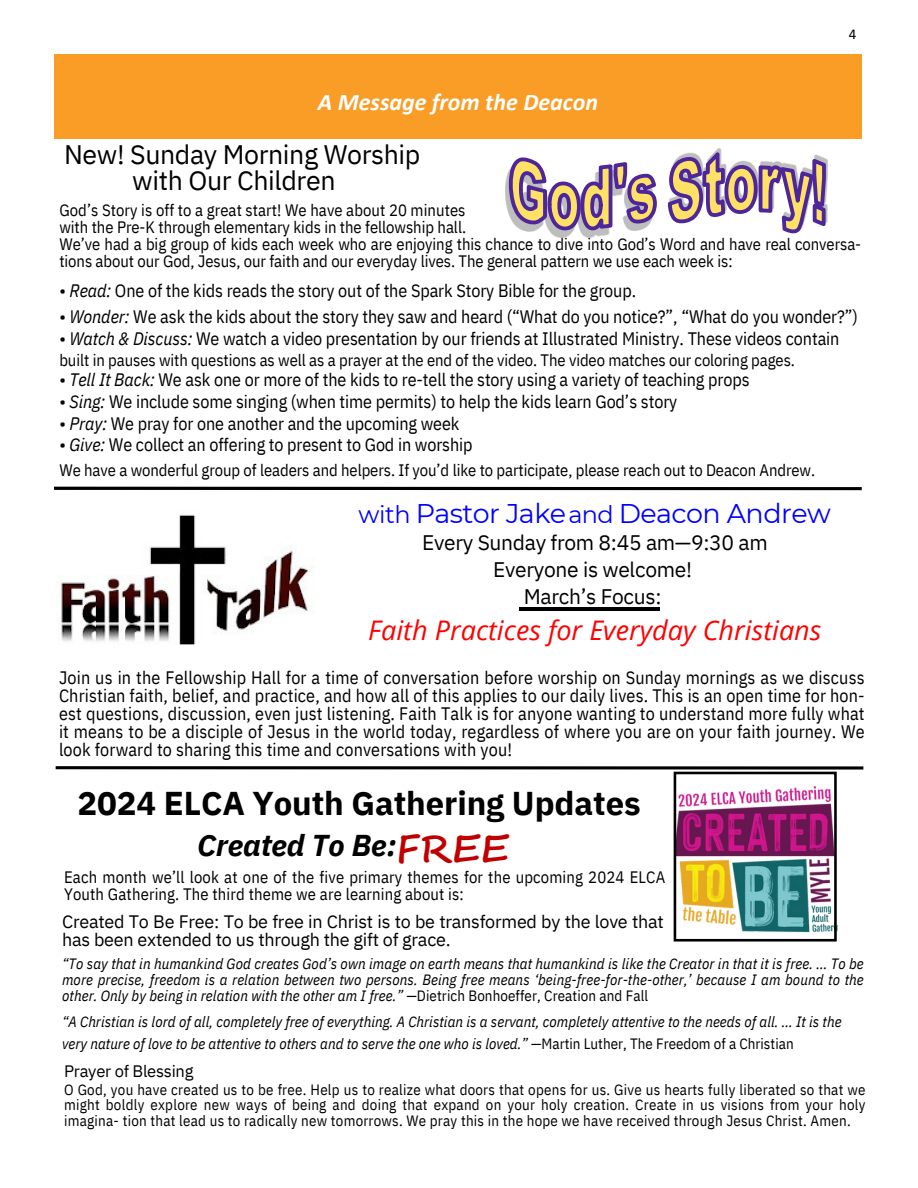
<style>
.page{position:relative;width:918px;height:1188px;background:#fff}
.page>*{position:absolute;margin:0;border:0;box-sizing:border-box;transform-origin:0 0}
.t1{font:700 37.95px "Segoe Script";color:#c00000}
.t2{font:700 33px "IBM Plex Sans";letter-spacing:-.005em;color:#000}
.t3{font:italic 700 30px "IBM Plex Sans";letter-spacing:-.005em;color:#000}
.t4{font:italic 27px "Open Sans";color:#f00}
.t5{font:27px "Montserrat";letter-spacing:-.02em;color:#00f}
.t6{font:26.85px "IBM Plex Sans";letter-spacing:-.015em;color:#000}
.t7{font:26.7px "IBM Plex Sans";letter-spacing:-.015em;color:#000}
.t8{font:italic 700 24px "Calibri";color:#fff}
.t9{font:24px "Montserrat";letter-spacing:-.02em;color:#00f}
.t10{font:21px/27px "IBM Plex Sans";letter-spacing:-.015em;color:#000;text-align:center}
.t11{font:18px/18px "IBM Plex Sans Cond";letter-spacing:-.005em;color:#000;text-align:justify}
.t12{font:18px/18px "IBM Plex Sans";letter-spacing:-.015em;color:#000}
.t13{font:16.5px/16.8px "IBM Plex Sans Cond";letter-spacing:-.005em;color:#000}
.t14{font:16.5px "IBM Plex Sans";letter-spacing:-.015em;color:#000}
.t15{font:italic 15px/15.8px "IBM Plex Sans Cond";letter-spacing:.005em;color:#000;text-align:justify}
.t16{font:15px/15.8px "IBM Plex Sans Cond";letter-spacing:.015em;color:#000;text-align:justify}
.t17{font:15px "Calibri";color:#000}
.s1{font-style:italic}
.s2{font-style:normal}
</style>
<div class="page">
<div style="left:54px;top:54px;width:808px;height:84px;background:#f99d26"></div>
<hr style="left:519px;top:607px;width:141px;height:1px;background:#000">
<hr style="left:519px;top:610px;width:141px;height:1px;background:#000">
<img style="left:678px;top:786px;width:155px;height:147px">
<div style="left:674px;top:772px;width:163px;height:170px;border:3px solid #000"></div>
<img style="left:61px;top:514px;width:248px;height:131px">
<hr style="left:54px;top:487px;width:808px;height:3px;background:#000">
<svg style="left:56px;top:766px;width:807px;height:4px"></svg>
<svg style="left:507px;top:148px;width:321px;height:89px"></svg>
<p class="t8" style="left:318px;top:92px;width:282px">A Message from the Deacon</p>
<h1 class="t7" style="left:64px;top:137px;width:358px">New! Sunday Morning Worship</h1>
<p class="t6" style="left:132px;top:163px;width:205px">with Our Children</p>
<p class="t17" style="left:849px;top:28px;width:9px">4</p>
<p class="t13" style="left:59px;top:202px;width:408px">God’s Story is off to a great start! We have about 20 minutes</p>
<p class="t13" style="left:59px;top:219px;width:408px">with the Pre-K through elementary kids in the fellowship hall.</p>
<p class="t13" style="left:59px;top:235px;width:803px">We’ve had a big group of kids each week who are enjoying this chance to dive into God’s Word and have real conversa&shy;tions about our God, Jesus, our faith and our everyday lives. The general pattern we use each week is:</p>
<p class="t11" style="left:59px;top:282px;width:578px">• <span class="s1">Read:</span> One of the kids reads the story out of the Spark Story Bible for the group.</p>
<h3 class="t11" style="left:59px;top:307px;width:800px">• <span class="s1">Wonder:</span> We ask the kids about the story they saw and heard (“What do you notice?”, “What do you wonder?”)</h3>
<h3 class="t11" style="left:59px;top:329px;width:782px">• <span class="s1">Watch &amp; Discuss:</span> We watch a video presentation by our friends at Illustrated Ministry. These videos contain</h3>
<h5 class="t13" style="left:59px;top:351px;width:737px">built in pauses with questions as well as a prayer at the end of the video. The video matches our coloring pages.</h5>
<h5 class="t11" style="left:59px;top:370px;width:692px">• <span class="s1">Tell It Back:</span> We ask one or more of the kids to re-tell the story using a variety of teaching props</h5>
<h6 class="t11" style="left:59px;top:392px;width:619px">• <span class="s1">Sing:</span> We include some singing (when time permits) to help the kids learn God’s story</h6>
<p class="t11" style="left:59px;top:414px;width:402px">• <span class="s1">Pray:</span> We pray for one another and the upcoming week</p>
<h3 class="t11" style="left:59px;top:436px;width:415px">• <span class="s1">Give:</span> We collect an offering to present to God in worship</h3>
<p class="t13" style="left:59px;top:462px;width:757px">We have a wonderful group of leaders and helpers. If you’d like to participate, please reach out to Deacon Andrew.</p>
<p class="t9" style="left:359px;top:499px;width:54px">with</p>
<h3 class="t5" style="left:416px;top:497px;width:152px">Pastor Jake</h3>
<p class="t9" style="left:568px;top:499px;width:47px">and</p>
<p class="t5" style="left:619px;top:497px;width:214px">Deacon Andrew</p>
<p class="t10" style="left:422px;top:529px;width:347px">Every Sunday from 8:45 am—9:30 am<br>Everyone is welcome!<br>March’s Focus:</p>
<p class="t4" style="left:368px;top:611px;width:455px">Faith Practices for Everyday Christians</p>
<p class="t11" style="left:59px;top:668px;width:807px">Join us in the Fellowship Hall for a time of conversation before worship on Sunday mornings as we discuss Christian faith, belief, and practice, and how all of this applies to our daily lives. This is an open time for hon&shy;est questions, discussion, even just listening. Faith Talk is for anyone wanting to understand more fully what it means to be a disciple of Jesus in the world today, regardless of where you are on your faith journey. We look forward to sharing this time and conversations with you!</p>
<p class="t2" style="left:78px;top:781px;width:565px">2024 ELCA Youth Gathering Updates</p>
<p class="t3" style="left:197px;top:825px;width:201px">Created To Be:</p>
<p class="t1" style="left:396px;top:820px;width:114px">FREE</p>
<p class="t13" style="left:64px;top:868px;width:603px">Each month we’ll look at one of the five primary themes for the upcoming 2024 ELCA<br>Youth Gathering. The third theme we are learning about is:</p>
<p class="t12" style="left:62px;top:912px;width:603px">Created To Be Free: To be free in Christ is to be transformed by the love that has been extended to us through the gift of grace.</p>
<p class="t15" style="left:62px;top:956px;width:803px">“To say that in humankind God creates God’s own image on earth means that humankind is like the Creator in that it is free. … To be more precise, freedom is a relation between two persons. Being free means ‘being-free-for-the-other,’ because I am bound to the other. Only by being in relation with the other am I free.” <span class="s2">—Dietrich Bonhoeffer, Creation and Fall</span></p>
<p class="t15" style="left:62px;top:1013px;width:781px">“A Christian is lord of all, completely free of everything. A Christian is a servant, completely attentive to the needs of all. … It is the</p>
<p class="t15" style="left:62px;top:1036px;width:733px">very nature of love to be attentive to others and to serve the one who is loved.” <span class="s2">—Martin Luther, The Freedom of a Christian</span></p>
<h2 class="t16" style="left:64px;top:1081px;width:803px">O God, you have created us to be free. Help us to realize what doors that opens for us. Give us hearts fully liberated so that we might boldly explore new ways of being and doing that expand on your holy creation. Create in us visions from your holy imagina- tion that lead us to radically new tomorrows. We pray this in the hope we have received through Jesus Christ. Amen.</h2>
<h2 class="t14" style="left:64px;top:1060px;width:131px">Prayer of Blessing</h2>
</div>
